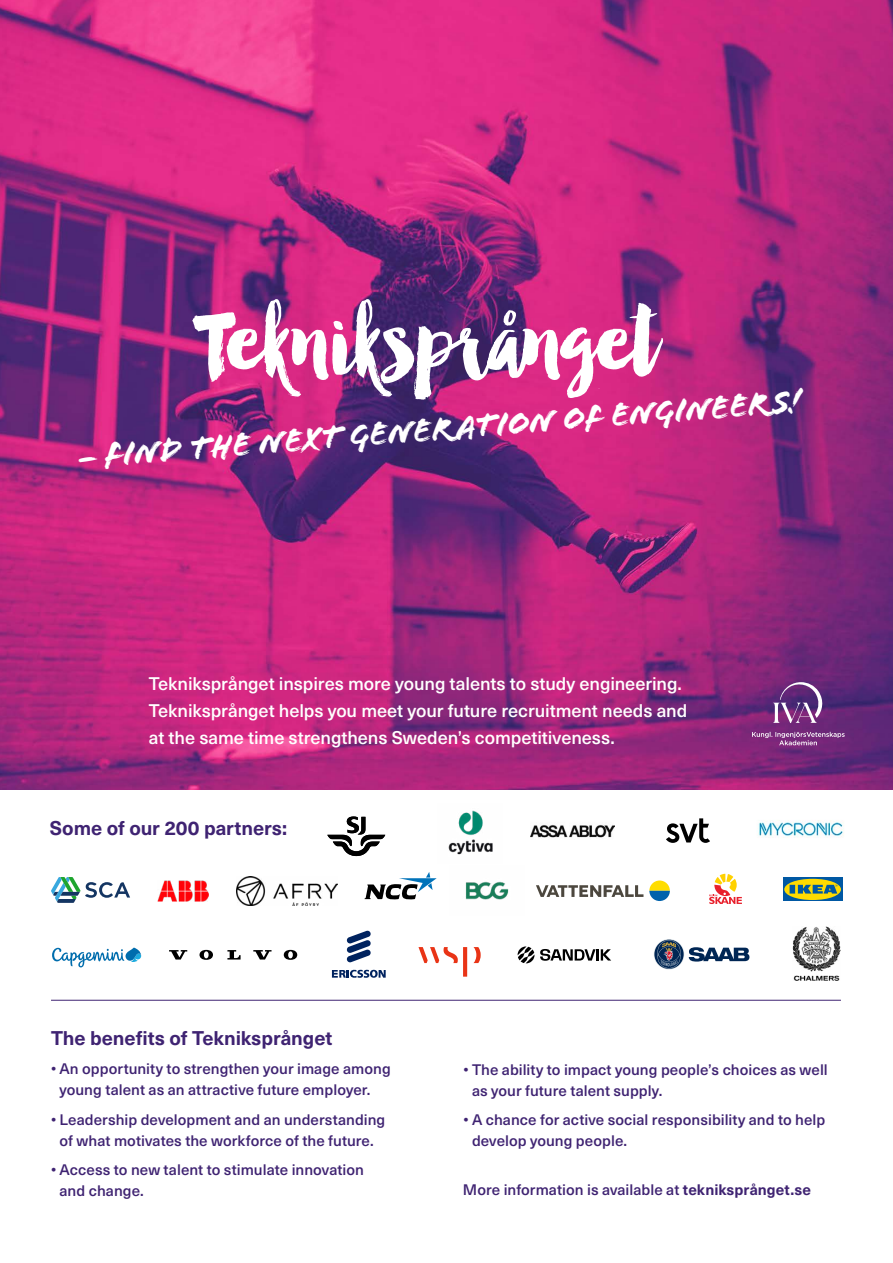
<style>
.page{position:relative;width:893px;height:1263px;background:#fff}
.page>*{position:absolute;margin:0;border:0;box-sizing:border-box;transform-origin:0 0}
.t1{font:34.5px "Flood Std";color:#fff}
.t2{font:700 19.5px "Neue Haas Unica W1 G";letter-spacing:-.005em;color:#3f2372}
.t3{font:500 18px/27px "Neue Haas Unica W1 G";letter-spacing:-.005em;color:#fff}
.t4{font:500 15px/21px "Neue Haas Unica W1 G";letter-spacing:.005em;color:#3f2372}
.s1{font-weight:700}
</style>
<div class="page">
<img style="left:0;top:0;width:893px;height:790px">
<svg style="left:773px;top:682px;width:51px;height:41px;background:#825291"></svg>
<svg style="left:752px;top:732px;width:93px;height:13px"></svg>
<svg style="left:192px;top:299px;width:471px;height:101px"></svg>
<hr style="left:51px;top:1000px;width:790px;height:1px;background:#3f2372">
<img style="left:157px;top:880px;width:52px;height:21px">
<img style="left:237px;top:877px;width:100px;height:28px">
<svg style="left:346px;top:930px;width:25px;height:33px"></svg>
<svg style="left:332px;top:969px;width:54px;height:9px"></svg>
<svg style="left:666px;top:818px;width:44px;height:25px"></svg>
<svg style="left:518px;top:946px;width:93px;height:17px"></svg>
<svg style="left:327px;top:816px;width:58px;height:40px"></svg>
<svg style="left:51px;top:877px;width:79px;height:26px"></svg>
<svg style="left:536px;top:885px;width:107px;height:12px"></svg>
<svg style="left:649px;top:880px;width:21px;height:21px"></svg>
<img style="left:465px;top:881px;width:44px;height:19px">
<svg style="left:52px;top:947px;width:89px;height:20px"></svg>
<svg style="left:365px;top:872px;width:72px;height:28px"></svg>
<svg style="left:473px;top:947px;width:8px;height:16px"></svg>
<svg style="left:418px;top:947px;width:49px;height:30px"></svg>
<div style="left:654px;top:939px;width:30px;height:30px;background:#dce2e4;border-radius:50%"></div>
<svg style="left:654px;top:940px;width:30px;height:29px"></svg>
<svg style="left:658px;top:940px;width:22px;height:28px"></svg>
<svg style="left:689px;top:947px;width:60px;height:14px"></svg>
<img style="left:758px;top:820px;width:86px;height:18px">
<svg style="left:709px;top:874px;width:33px;height:30px"></svg>
<svg style="left:783px;top:877px;width:59px;height:24px"></svg>
<svg style="left:784px;top:879px;width:57px;height:21px"></svg>
<svg style="left:789px;top:884px;width:48px;height:9px"></svg>
<img style="left:531px;top:824px;width:84px;height:14px">
<img style="left:792px;top:926px;width:49px;height:54px">
<img style="left:448px;top:810px;width:45px;height:45px">
<svg style="left:169px;top:950px;width:18px;height:9px"></svg>
<svg style="left:227px;top:950px;width:14px;height:9px"></svg>
<svg style="left:199px;top:950px;width:14px;height:10px"></svg>
<svg style="left:253px;top:950px;width:19px;height:9px"></svg>
<svg style="left:284px;top:950px;width:13px;height:10px"></svg>
<svg style="left:79px;top:457px;width:19px;height:6px"></svg>
<h1 class="t1" style="left:561px;top:400px;width:241px;rotate:-5deg">of engineers!</h1>
<h1 class="t1" style="left:103px;top:437px;width:453px;rotate:-5deg">find the next generation</h1>
<p class="t3" style="left:149px;top:669px;width:540px">Tekniksprånget inspires more young talents to study engineering.<br>Tekniksprånget helps you meet your future recruitment needs and at the same time strengthens Sweden s’ competitiveness.</p>
<h2 class="t2" style="left:50px;top:813px;width:239px">Some of our 200 partners:</h2>
<h2 class="t2" style="left:51px;top:1023px;width:283px">The benefits of Tekniksprånget</h2>
<p class="t4" style="left:60px;top:1057px;width:333px;text-indent:-9px">• An opportunity to strengthen your image among young talent as an attractive future employer.</p>
<p class="t4" style="left:51px;top:1108px;width:336px;text-align:center">• Leadership development and an understanding of what motivates the workforce of the future.</p>
<p class="t4" style="left:60px;top:1158px;width:306px;text-indent:-9px">• Access to new talent to stimulate innovation and change.</p>
<p class="t4" style="left:472px;top:1058px;width:357px;text-indent:-9px">• The ability to impact young people s’ choices as well as your future talent supply.</p>
<p class="t4" style="left:472px;top:1108px;width:355px;text-indent:-9px">A• chance for active social responsibility and to help develop young people.</p>
<p class="t4" style="left:463px;top:1178px;width:350px">More information is available at <span class="s1">tekniksprånget.se</span></p>
</div>
